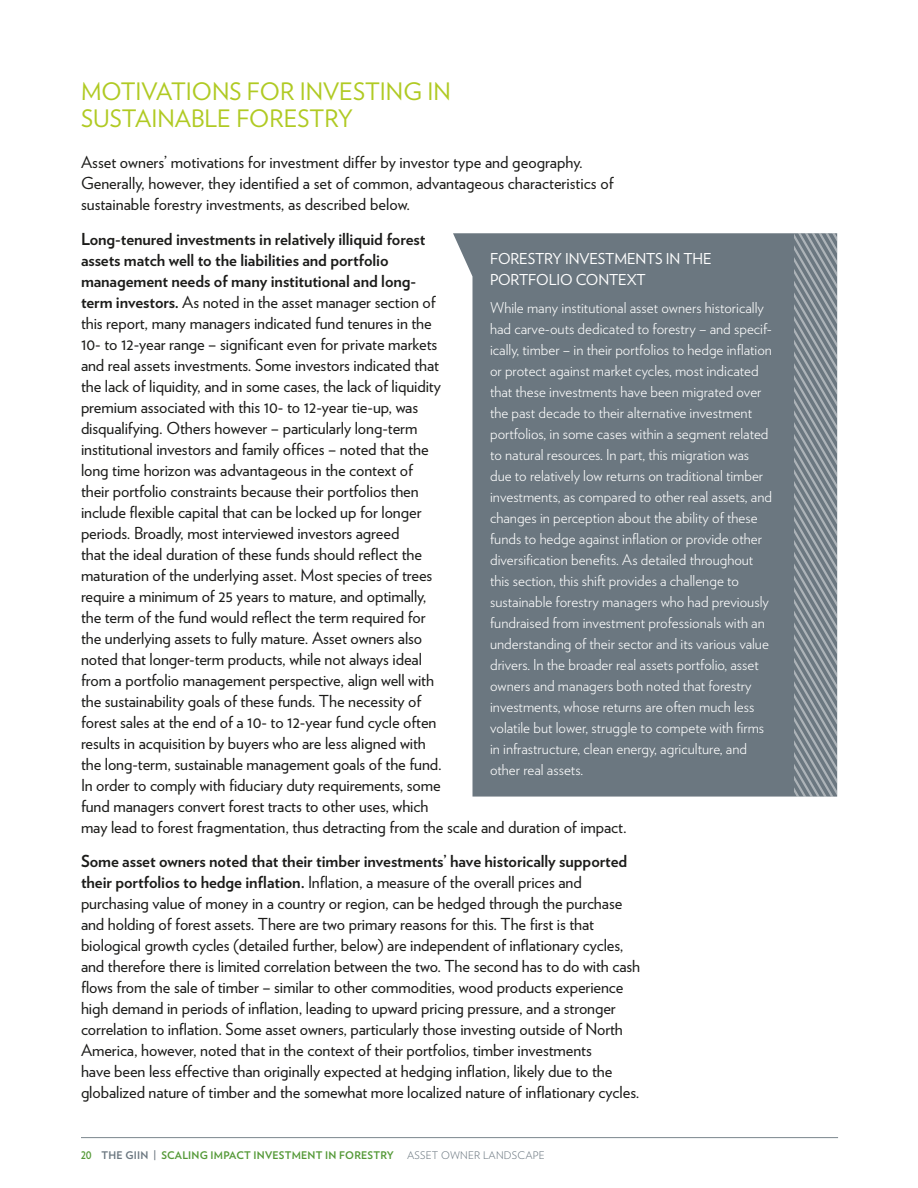
<style>
.page{position:relative;width:918px;height:1188px;background:#fff}
.page>*{position:absolute;margin:0;border:0;box-sizing:border-box;transform-origin:0 0}
._00_Section_Subhead{font:24px/27px "Verlag";color:#b0ca23}
.Body_Left-FF{font:16.5px/21px "Verlag";letter-spacing:-.005em;color:#1c1c1a}
.Box_Text_-_IMM{font:300 15px/21px "Verlag";color:#fff}
.Box_Header_-IMMM{font:15px/21px "Verlag";letter-spacing:-.01em;color:#fff}
.t1{font:700 10.5px "Verlag";letter-spacing:.02em;color:#549937;scale:.8 1}
.s1{font-weight:700}
.s2{color:#6b7780}
.s3{font-weight:300;color:#6b7780}
</style>
<div class="page">
<hr style="left:81px;top:1137px;width:757px;height:1px;background:#7b868d">
<svg style="left:453px;top:233px;width:342px;height:564px;background:#758088"></svg>
<svg style="left:795px;top:233px;width:42px;height:564px;background:#848d95"></svg>
<p class="_00_Section_Subhead" style="left:81px;top:77px;width:371px">MOTIVATIONS FOR INVESTING IN<br>SUSTAINABLE FORESTRY</p>
<p class="Body_Left-FF" style="left:81px;top:151px;width:534px">Asset owners’ motivations for investment differ by investor type and geography.<br>Generally, however, they identified a set of common, advantageous characteristics of sustainable forestry investments, as described below.</p>
<p class="Body_Left-FF" style="left:81px;top:228px;width:547px"><span class="s1">Long-tenured investments in relatively illiquid forest<br>assets match well to the liabilities and portfolio<br>management needs of many institutional and long-<br>term investors.</span> As noted in the asset manager section of<br>this report, many managers indicated fund tenures in the<br>10- to 12-year range – significant even for private markets<br>and real assets investments. Some investors indicated that<br>the lack of liquidity, and in some cases, the lack of liquidity<br>premium associated with this 10- to 12-year tie-up, was<br>disqualifying. Others however – particularly long-term<br>institutional investors and family offices – noted that the<br>long time horizon was advantageous in the context of<br>their portfolio constraints because their portfolios then<br>include flexible capital that can be locked up for longer<br>periods. Broadly, most interviewed investors agreed<br>that the ideal duration of these funds should reflect the<br>maturation of the underlying asset. Most species of trees<br>require a minimum of 25 years to mature, and optimally,<br>the term of the fund would reflect the term required for<br>the underlying assets to fully mature. Asset owners also<br>noted that longer-term products, while not always ideal<br>from a portfolio management perspective, align well with<br>the sustainability goals of these funds. The necessity of<br>forest sales at the end of a 10- to 12-year fund cycle often<br>results in acquisition by buyers who are less aligned with<br>the long-term, sustainable management goals of the fund.<br>In order to comply with fiduciary duty requirements, some<br>fund managers convert forest tracts to other uses, which<br>may lead to forest fragmentation, thus detracting from the scale and duration of impact.</p>
<p class="Body_Left-FF" style="left:81px;top:850px;width:561px"><span class="s1">Some asset owners noted that their timber investments’ have historically supported their portfolios to hedge inflation.</span> Inflation, a measure of the overall prices and purchasing value of money in a country or region, can be hedged through the purchase and holding of forest assets. There are two primary reasons for this. The first is that biological growth cycles (detailed further, below) are independent of inflationary cycles, and therefore there is limited correlation between the two. The second has to do with cash flows from the sale of timber – similar to other commodities, wood products experience high demand in periods of inflation, leading to upward pricing pressure, and a stronger correlation to inflation. Some asset owners, particularly those investing outside of North America, however, noted that in the context of their portfolios, timber investments<br>have been less effective than originally expected at hedging inflation, likely due to the globalized nature of timber and the somewhat more localized nature of inflationary cycles.</p>
<p class="Box_Header_-IMMM" style="left:490px;top:248px;width:223px">FORESTRY INVESTMENTS IN THE<br>PORTFOLIO CONTEXT</p>
<p class="Box_Text_-_IMM" style="left:490px;top:296px;width:284px">While many institutional asset owners historically had carve-outs dedicated to forestry – and specif&shy;ically, timber – in their portfolios to hedge inflation or protect against market cycles, most indicated that these investments have been migrated over the past decade to their alternative investment portfolios, in some cases within a segment related to natural resources. In part, this migration was due to relatively low returns on traditional timber investments, as compared to other real assets, and changes in perception about the ability of these funds to hedge against inflation or provide other diversification benefits. As detailed throughout this section, this shift provides a challenge to sustainable forestry managers who had previously fundraised from investment professionals with an understanding of their sector and its various value drivers. In the broader real assets portfolio, asset owners and managers both noted that forestry investments, whose returns are often much less volatile but lower, struggle to compete with firms in infrastructure, clean energy, agriculture, and other real assets.</p>
<p class="t1" style="left:81px;top:1147px;width:581px">20 <span class="s2">THE GIIN |</span> SCALING IMPACT INVESTMENT IN FORESTRY <span class="s3">ASSET OWNER LANDSCAPE</span></p>
</div>
